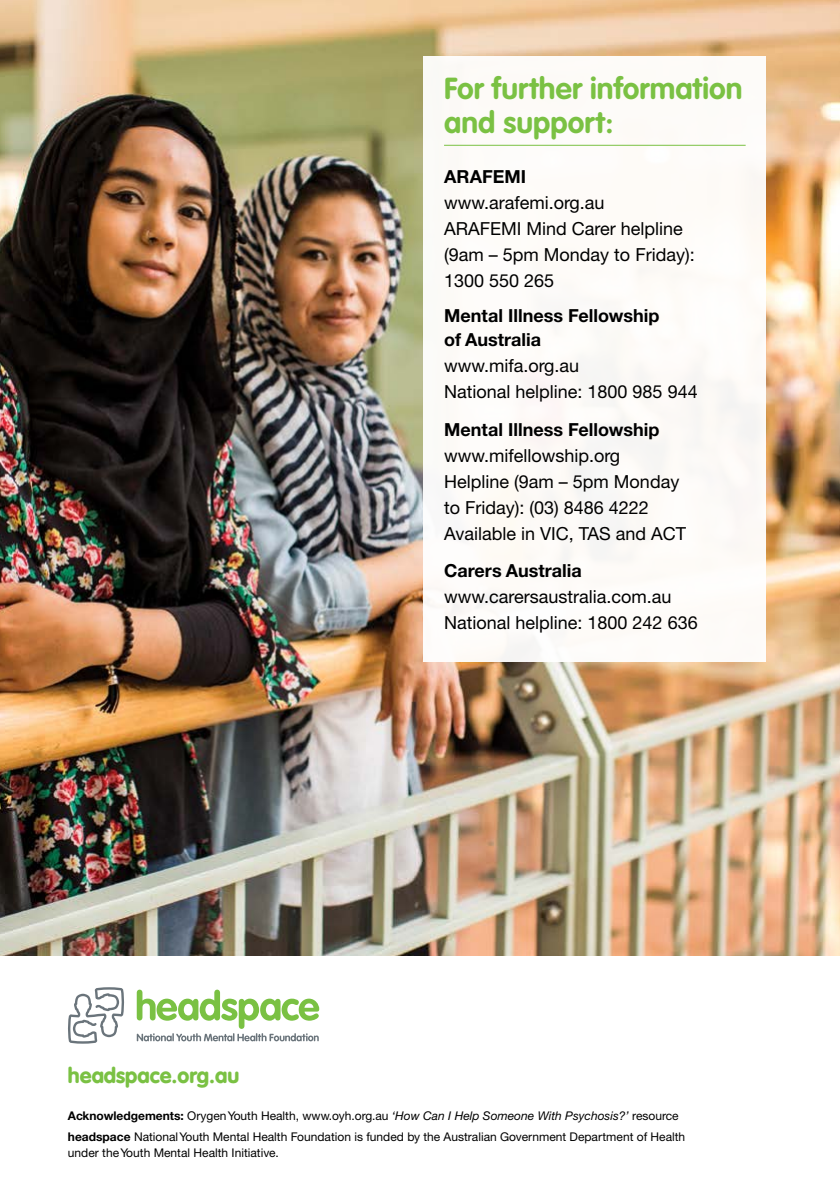
<style>
.page{position:relative;width:840px;height:1191px;background:#fff}
.page>*{position:absolute;margin:0;border:0;box-sizing:border-box;transform-origin:0 0}
.t1{font:700 30px/34px "VAG Rounded";letter-spacing:.005em;color:#7ac143}
.t2{font:900 21.4px "VAG Rounded";color:#7ac143}
.t3{font:18px/26px "Helvetica Neue";color:#000}
.t4{font:700 18px/24px "Helvetica Neue CE";color:#000}
.t5{font:12px/16px "Helvetica Neue CE";color:#000}
.s1{font-weight:700}
.s2{font-family:"Helvetica Neue";font-style:italic}
</style>
<div class="page">
<img style="left:0;top:0;width:839px;height:955px">
<div style="left:423px;top:57px;width:342px;height:605px;background:#fdfbf8"></div>
<hr style="left:444px;top:145px;width:301px;height:1px;background:#7ac143">
<svg style="left:68px;top:987px;width:56px;height:56px"></svg>
<svg style="left:137px;top:989px;width:182px;height:52px"></svg>
<h1 class="t1" style="left:444px;top:73px;width:300px">For further information and support:</h1>
<p class="t2" style="left:68px;top:1062px;width:173px">headspace.org.au</p>
<p class="t4" style="left:444px;top:165px;width:83px">ARAFEMI</p>
<p class="t3" style="left:444px;top:189px;width:252px">www.arafemi.org.au<br>ARAFEMI Mind Carer helpline (9am – 5pm Monday to Friday):<br>1300 550 265</p>
<p class="t4" style="left:444px;top:304px;width:217px">Mental Illness Fellowship of Australia</p>
<p class="t3" style="left:444px;top:353px;width:255px">www.mifa.org.au<br>National helpline: 1800 985 944</p>
<p class="t4" style="left:444px;top:417px;width:217px">Mental Illness Fellowship</p>
<p class="t3" style="left:444px;top:442px;width:244px">www.mifellowship.org<br>Helpline (9am – 5pm Monday to Friday): (03) 8486 4222<br>Available in VIC, TAS and ACT</p>
<p class="t4" style="left:444px;top:559px;width:139px">Carers Australia</p>
<p class="t3" style="left:444px;top:583px;width:255px">www.carersaustralia.com.au<br>National helpline: 1800 242 636</p>
<p class="t5" style="left:68px;top:1107px;width:612px"><span class="s1">Acknowledgements:</span> Orygen Youth Health, www.oyh.org.au <span class="s2">‘How Can I Help Someone With Psychosis?’</span> resource</p>
<p class="t5" style="left:68px;top:1128px;width:618px"><span class="s1">headspace</span> National Youth Mental Health Foundation is funded by the Australian Government Department of Health under the Youth Mental Health Initiative.</p>
</div>
